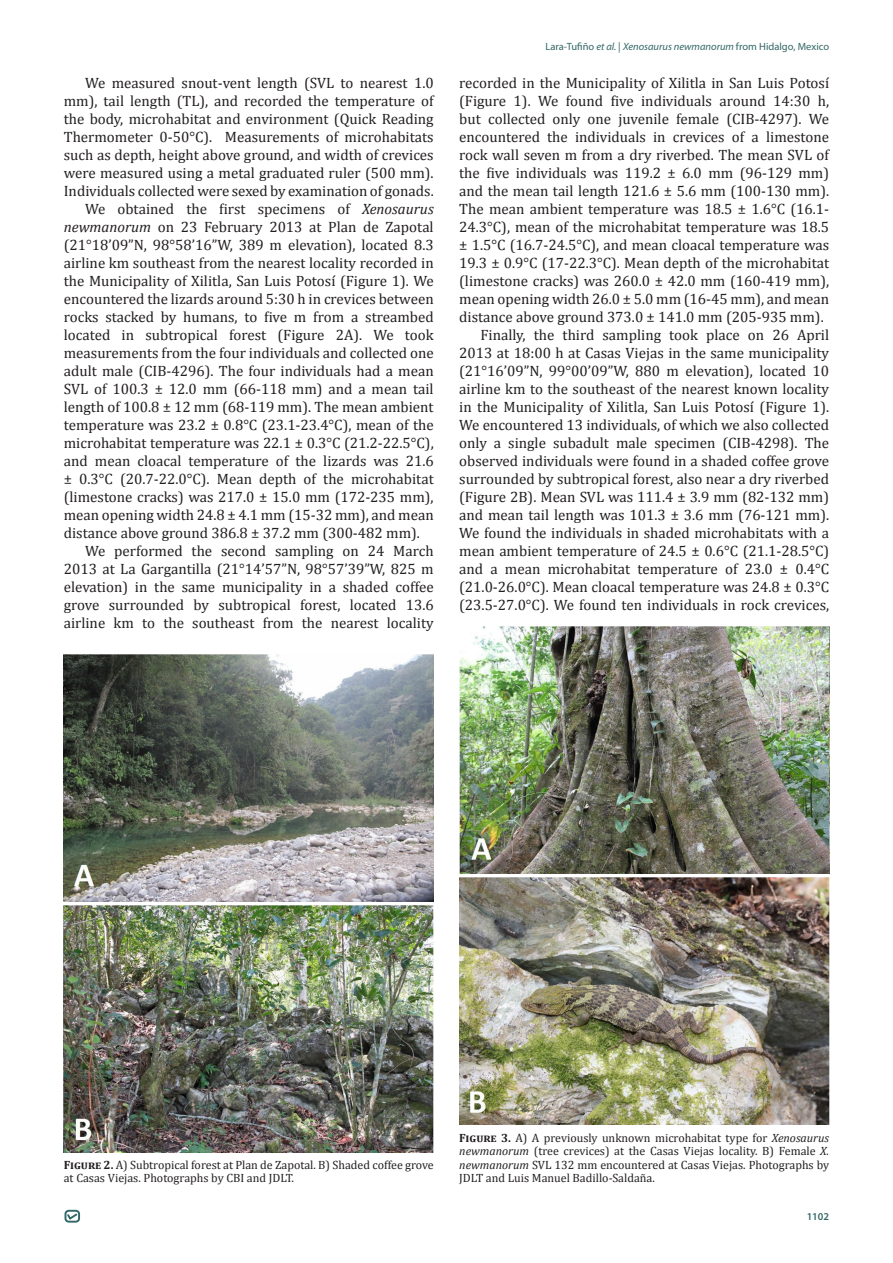
<style>
.page{position:relative;width:893px;height:1263px;background:#fff}
.page>*{position:absolute;margin:0;border:0;box-sizing:border-box;transform-origin:0 0}
.Texto_de_comentário{font:15px/18px "Cambria";color:#231f20;text-align:justify}
.t1{font:12px/13.5px "Cambria";color:#231f20}
.t2{font:10.5px "Myriad Pro";color:#336767}
.t3{font:600 10.5px "Myriad Pro";color:#336767}
.s1{font-style:italic}
.s2{font-weight:700}
</style>
<div class="page">
<div style="left:65px;top:1210px;width:15px;height:12px;border:2px solid #326667;border-radius:3px"></div>
<svg style="left:66px;top:1212px;width:13px;height:9px"></svg>
<img style="left:459px;top:627px;width:370px;height:246px">
<img style="left:64px;top:654px;width:370px;height:247px">
<img style="left:64px;top:906px;width:370px;height:246px">
<img style="left:459px;top:878px;width:370px;height:247px">
<p class="Texto_de_comentário" style="left:64px;top:74px;width:371px;text-indent:21px">We measured snout-vent length (SVL to nearest 1.0 mm), tail length (TL), and recorded the temperature of the body, microhabitat and environment (Quick Reading Thermometer 0-50°C). Measurements of microhabitats such as depth, height above ground, and width of crevices were measured using a metal graduated ruler (500 mm).<br>Individuals collected were sexed by examination of gonads.</p>
<p class="Texto_de_comentário" style="left:64px;top:200px;width:371px;text-indent:21px">We obtained the first specimens of <span class="s1">Xenosaurus newmanorum</span> on 23 February 2013 at Plan de Zapotal (21°18’09”N, 98°58’16”W, 389 m elevation), located 8.3 airline km southeast from the nearest locality recorded in the Municipality of Xilitla, San Luis Potosí (Figure 1). We encountered the lizards around 5:30 h in crevices between rocks stacked by humans, to five m from a streambed located in subtropical forest (Figure 2A). We took measurements from the four individuals and collected one adult male (CIB-4296). The four individuals had a mean SVL of 100.3 ± 12.0 mm (66-118 mm) and a mean tail length of 100.8 ± 12 mm (68-119 mm). The mean ambient temperature was 23.2 ± 0.8°C (23.1-23.4°C), mean of the microhabitat temperature was 22.1 ± 0.3°C (21.2-22.5°C), and mean cloacal temperature of the lizards was 21.6 ± 0.3°C (20.7-22.0°C). Mean depth of the microhabitat (limestone cracks) was 217.0 ± 15.0 mm (172-235 mm), mean opening width 24.8 ± 4.1 mm (15-32 mm), and mean distance above ground 386.8 ± 37.2 mm (300-482 mm).</p>
<p class="Texto_de_comentário" style="left:64px;top:542px;width:371px;text-indent:21px">We performed the second sampling on 24 March 2013 at La Gargantilla (21°14’57”N, 98°57’39”W, 825 m elevation) in the same municipality in a shaded coffee grove surrounded by subtropical forest, located 13.6 airline km to the southeast from the nearest locality</p>
<p class="t2" style="left:545px;top:40px;width:285px">Lara-Tufiño <span class="s1">et al.</span> | <span class="s1">Xenosaurus newmanorum</span> from Hidalgo, Mexico</p>
<p class="Texto_de_comentário" style="left:459px;top:74px;width:371px">recorded in the Municipality of Xilitla in San Luis Potosí (Figure 1). We found five individuals around 14:30 h, but collected only one juvenile female (CIB-4297). We encountered the individuals in crevices of a limestone rock wall seven m from a dry riverbed. The mean SVL of the five individuals was 119.2 ± 6.0 mm (96-129 mm) and the mean tail length 121.6 ± 5.6 mm (100-130 mm).<br>The mean ambient temperature was 18.5 ± 1.6°C (16.1- 24.3°C), mean of the microhabitat temperature was 18.5 ± 1.5°C (16.7-24.5°C), and mean cloacal temperature was 19.3 ± 0.9°C (17-22.3°C). Mean depth of the microhabitat (limestone cracks) was 260.0 ± 42.0 mm (160-419 mm), mean opening width 26.0 ± 5.0 mm (16-45 mm), and mean distance above ground 373.0 ± 141.0 mm (205-935 mm).</p>
<p class="Texto_de_comentário" style="left:459px;top:326px;width:371px;text-indent:21px">Finally, the third sampling took place on 26 April 2013 at 18:00 h at Casas Viejas in the same municipality (21°16’09”N, 99°00’09”W, 880 m elevation), located 10 airline km to the southeast of the nearest known locality in the Municipality of Xilitla, San Luis Potosí (Figure 1).<br>We encountered 13 individuals, of which we also collected only a single subadult male specimen (CIB-4298). The observed individuals were found in a shaded coffee grove surrounded by subtropical forest, also near a dry riverbed (Figure 2B). Mean SVL was 111.4 ± 3.9 mm (82-132 mm) and mean tail length was 101.3 ± 3.6 mm (76-121 mm).<br>We found the individuals in shaded microhabitats with a mean ambient temperature of 24.5 ± 0.6°C (21.1-28.5°C) and a mean microhabitat temperature of 23.0 ± 0.4°C (21.0-26.0°C). Mean cloacal temperature was 24.8 ± 0.3°C (23.5-27.0°C). We found ten individuals in rock crevices,</p>
<p class="t1" style="left:64px;top:1158px;width:371px"><span class="s2">Figure 2.</span> A) Subtropical forest at Plan de Zapotal. B) Shaded coffee grove at Casas Viejas. Photographs by CBI and JDLT.</p>
<p class="t1" style="left:459px;top:1131px;width:371px;text-align:justify"><span class="s2">Figure 3.</span> A) A previously unknown microhabitat type for <span class="s1">Xenosaurus newmanorum</span> (tree crevices) at the Casas Viejas locality. B) Female <span class="s1">X. newmanorum</span> SVL 132 mm encountered at Casas Viejas. Photographs by JDLT and Luis Manuel Badillo-Saldaña.</p>
<p class="t3" style="left:807px;top:1209px;width:24px">1102</p>
</div>
